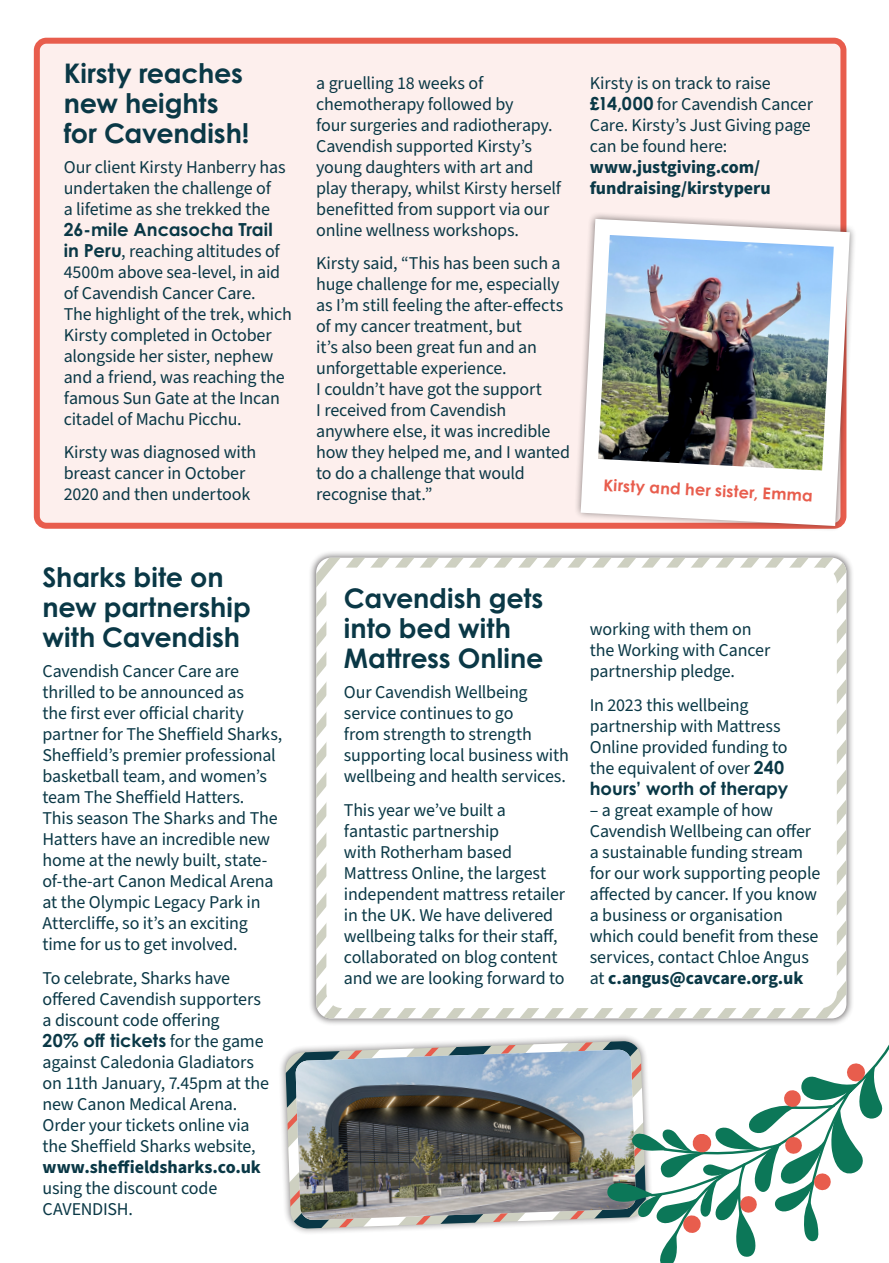
<style>
.page{position:relative;width:889px;height:1263px;background:#fff}
.page>*{position:absolute;margin:0;border:0;box-sizing:border-box;transform-origin:0 0}
.Heading{font:700 27px/30px "Cavendish Cancer Care";letter-spacing:-.005em;color:#0a3846}
.bodycopy{font:18px/21px "Source Sans Pro";letter-spacing:-.01em;color:#0a3846}
.Subheading{font:700 16.2px "Cavendish Cancer Care";color:#e85d4d}
.s1{font-family:"Cavendish Cancer Care";font-weight:700}
.s2{font-weight:700}
</style>
<div class="page">
<div style="left:308px;top:550px;width:546px;height:476px;background:#231f20;opacity:.6"></div>
<svg style="left:766px;top:558px;width:80px;height:460px"></svg>
<div style="left:326px;top:568px;width:511px;height:440px;background:#fff;border-radius:16px"></div>
<div style="left:37px;top:41px;width:806px;height:485px;background:#fdefed;border-radius:10px"></div>
<div style="left:34px;top:38px;width:812px;height:491px;border:6px solid #e85d4d;border-radius:10px"></div>
<svg style="left:572px;top:211px;width:282px;height:319px"></svg>
<svg style="left:580px;top:219px;width:270px;height:307px;background:#f6ecea"></svg>
<img style="left:598px;top:235px;width:235px;height:236px">
<svg style="left:280px;top:1057px;width:132px;height:176px"></svg>
<svg style="left:285px;top:1048px;width:15px;height:181px"></svg>
<img style="left:295px;top:1050px;width:124px;height:170px">
<svg style="left:419px;top:1036px;width:470px;height:227px"></svg>
<p class="Heading" style="left:64px;top:58px;width:187px">Kirsty reaches new heights for Cavendish!</p>
<p class="bodycopy" style="left:64px;top:157px;width:229px">Our client Kirsty Hanberry has undertaken the challenge of<br>a lifetime as she trekked the<br><span class="s1">26-mile Ancasocha Trail in Peru</span>, reaching altitudes of<br>4500m above sea-level, in aid of Cavendish Cancer Care.<br>The highlight of the trek, which<br>Kirsty completed in October alongside her sister, nephew and a friend, was reaching the famous Sun Gate at the Incan citadel of Machu Picchu.</p>
<p class="bodycopy" style="left:64px;top:442px;width:194px">Kirsty was diagnosed with breast cancer in October<br>2020 and then undertook</p>
<p class="Heading" style="left:43px;top:562px;width:210px">Sharks bite on new partnership with Cavendish</p>
<p class="bodycopy" style="left:43px;top:661px;width:241px">Cavendish Cancer Care are thrilled to be announced as<br>the first ever official charity partner for The Sheffield Sharks,<br>Sheffield’s premier professional basketball team, and women’s team The Sheffield Hatters.<br>This season The Sharks and The<br>Hatters have an incredible new home at the newly built, state&shy;of-the-art Canon Medical Arena at the Olympic Legacy Park in<br>Attercliffe, so it’s an exciting time for us to get involved.</p>
<p class="bodycopy" style="left:43px;top:968px;width:228px">To celebrate, Sharks have offered Cavendish supporters a discount code offering<br><span class="s1">20% off tickets</span> for the game against Caledonia Gladiators on 11th January, 7.45pm at the new Canon Medical Arena.<br>Order your tickets online via the Sheffield Sharks website, <span class="s2">www.sheffieldsharks.co.uk </span>using the discount code<br>CAVENDISH.</p>
<p class="bodycopy" style="left:316px;top:73px;width:246px">a gruelling 18 weeks of chemotherapy followed by<br>four surgeries and radiotherapy.<br>Cavendish supported Kirsty’s young daughters with art and play therapy, whilst Kirsty herself benefitted from support via our online wellness workshops.</p>
<p class="bodycopy" style="left:316px;top:253px;width:255px">Kirsty said, “This has been such a huge challenge for me, especially as I’m still feeling the after-effects of my cancer treatment, but<br>it’s also been great fun and an unforgettable experience.<br>I couldn’t have got the support<br>I received from Cavendish anywhere else, it was incredible how they helped me, and I wanted to do a challenge that would recognise that.”</p>
<p class="bodycopy" style="left:590px;top:73px;width:225px">Kirsty is on track to raise <span class="s1">£14,000</span> for Cavendish Cancer<br>Care. Kirsty’s Just Giving page can be found here: <span class="s2">www.justgiving.com/ fundraising/kirstyperu</span></p>
<p class="Subheading" style="left:604px;top:475px;width:211px;rotate:3deg">Kirsty and her sister, Emma</p>
<p class="Heading" style="left:344px;top:583px;width:201px">Cavendish gets into bed with<br>Mattress Online</p>
<p class="bodycopy" style="left:344px;top:682px;width:226px">Our Cavendish Wellbeing service continues to go<br>from strength to strength supporting local business with wellbeing and health services.</p>
<p class="bodycopy" style="left:344px;top:800px;width:223px">This year we’ve built a fantastic partnership<br>with Rotherham based<br>Mattress Online, the largest independent mattress retailer in the UK. We have delivered wellbeing talks for their staff, collaborated on blog content and we are looking forward to</p>
<p class="bodycopy" style="left:590px;top:619px;width:182px">working with them on the Working with Cancer partnership pledge.</p>
<p class="bodycopy" style="left:590px;top:695px;width:200px">In 2023 this wellbeing partnership with Mattress<br>Online provided funding to the equivalent of over <span class="s1">240 hours’ worth of therapy</span></p>
<p class="bodycopy" style="left:590px;top:800px;width:232px">– a great example of how<br>Cavendish Wellbeing can offer a sustainable funding stream for our work supporting people affected by cancer. If you know a business or organisation which could benefit from these services, contact Chloe Angus at <span class="s2">c.angus@cavcare.org.uk</span></p>
</div>
